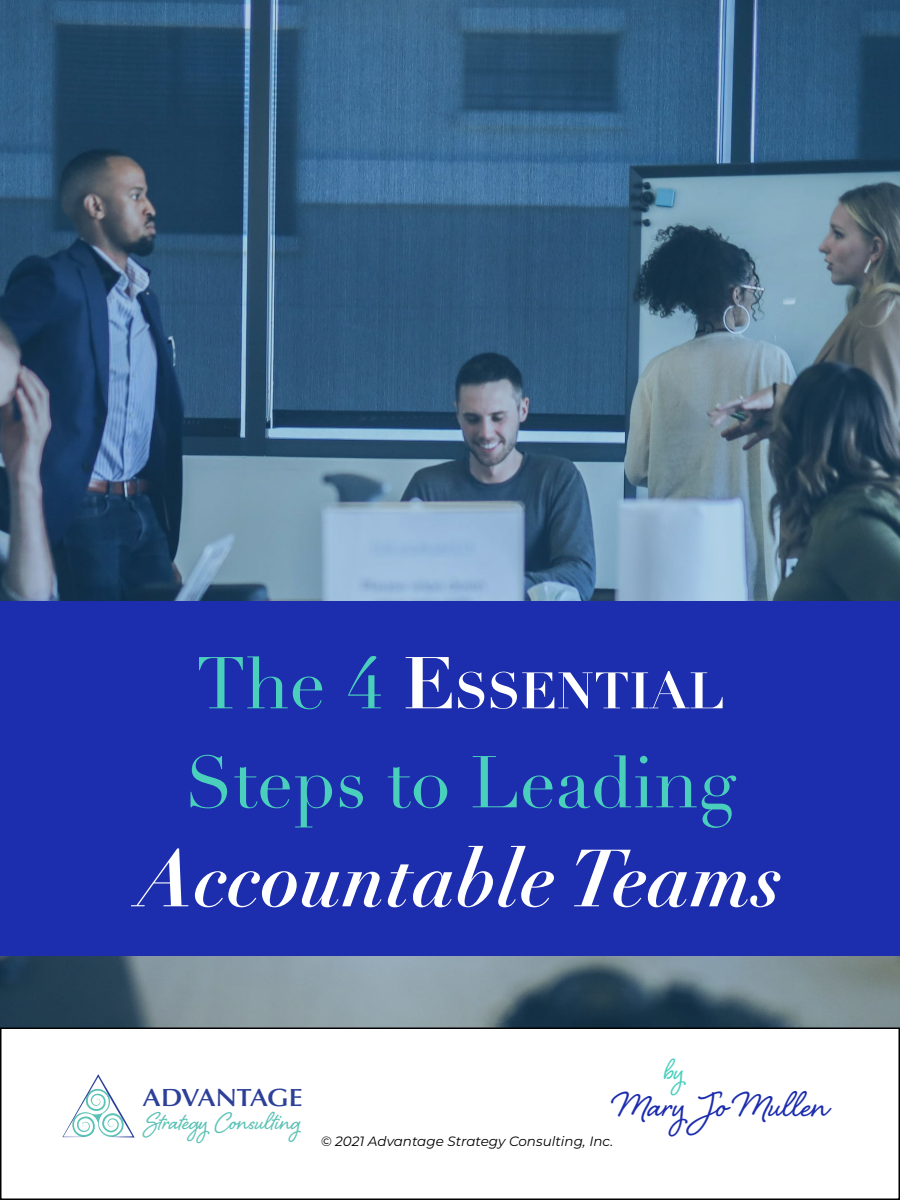
<style>
.page{position:relative;width:900px;height:1200px;background:#fff}
.page>*{position:absolute;margin:0;border:0;box-sizing:border-box;transform-origin:0 0}
.Cover_Title{font:italic 700 79.5px "Didot LT Pro";color:#fff}
.Cover_Title-2{font:72px "Didot LT Pro";color:#4acfbd}
.Cover_Title-3{font:700 50.4px "Didot LT Pro";color:#fff}
.t1{font:45px "Shelby";color:#1c2dad}
.t2{font:36px "Shelby";color:#4acfbd}
.t3{font:31.2px "Shelby";color:#5ac2b6}
.t4{font:500 25.5px "Classico URW";letter-spacing:-.015em;color:#2c4099;scale:1.1 1}
.t5{font:italic 13.5px "Montserrat";color:#000}
.s1{font-weight:400;font-size:72px;color:#4acfbd}
.s2{font-size:72px}
</style>
<div class="page">
<img style="left:0;top:0;width:900px;height:1028px">
<div style="left:0;top:601px;width:900px;height:355px;background:#1c2dad"></div>
<div style="left:0;top:1028px;width:900px;height:172px;border:2px solid #000"></div>
<svg style="left:62px;top:1074px;width:73px;height:64px"></svg>
<p class="Cover_Title-3" style="left:196px;top:659px;width:530px"><span class="s1">The 4</span> <span class="s2">E</span>SSENTIAL</p>
<p class="Cover_Title-2" style="left:185px;top:740px;width:552px">Steps to Leading</p>
<p class="Cover_Title" style="left:138px;top:828px;width:646px">Accountable Teams</p>
<p class="t4" style="left:143px;top:1079px;width:147px">ADVANTAGE</p>
<p class="t3" style="left:146px;top:1100px;width:156px">Strategy Consulting</p>
<p class="t2" style="left:663px;top:1045px;width:22px">by</p>
<p class="t1" style="left:614px;top:1074px;width:216px">Mary Jo Mullen</p>
<p class="t5" style="left:321px;top:1132px;width:294px">© 2021 Advantage Strategy Consulting, Inc.</p>
</div>
